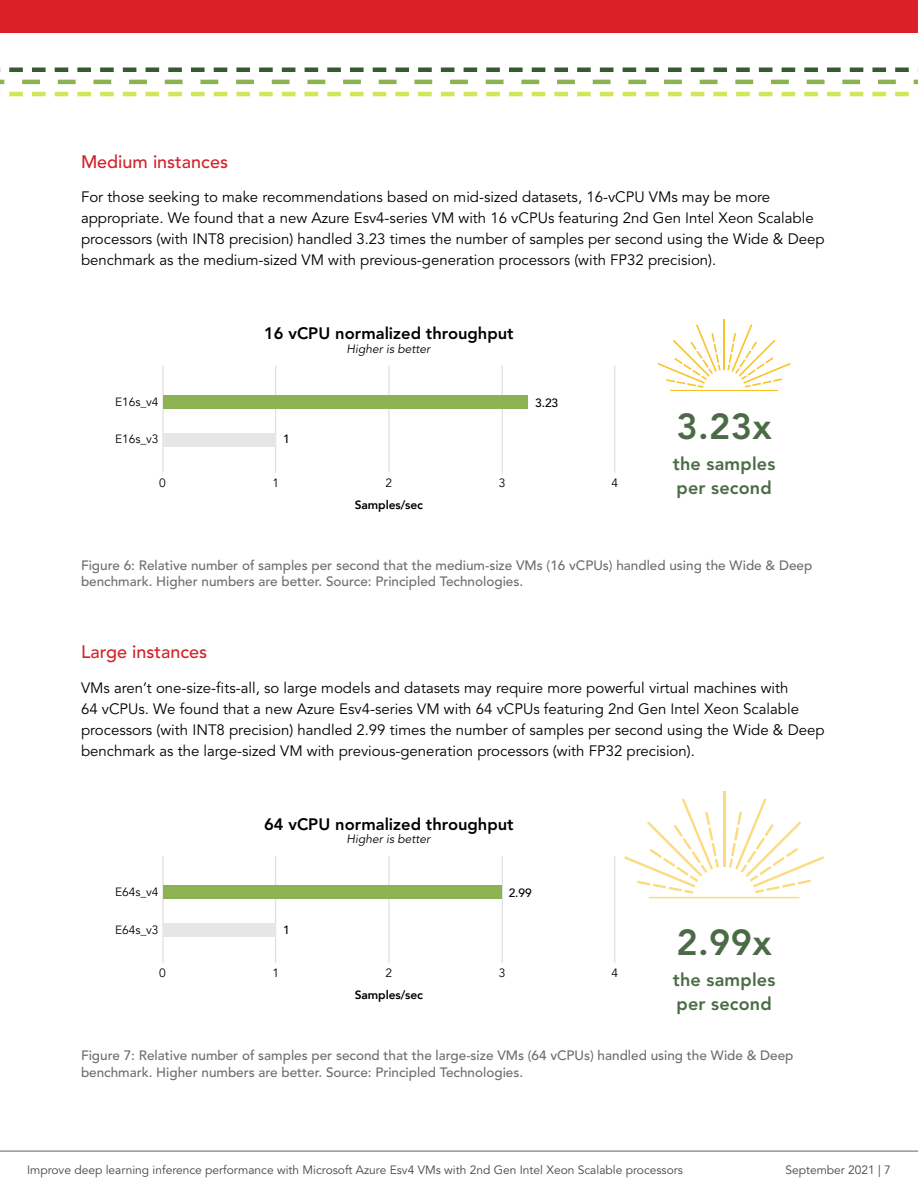
<style>
.page{position:relative;width:918px;height:1188px;background:#fff}
.page>*{position:absolute;margin:0;border:0;box-sizing:border-box;transform-origin:0 0}
.t1{font:800 36px "Avenir LT Pro";letter-spacing:.01em;color:#4a6b45}
.t2{font:800 18px/24px "Avenir LT Pro";letter-spacing:.01em;color:#4a6b45}
.t3{font:500 18px "Avenir LT Pro";color:#d2232a}
.t4{font:800 16.5px "Avenir LT Pro";color:#000}
.t5{font:15px/21px "Avenir LT Pro";color:#000}
.t6{font:500 13.5px/16.2px "Avenir LT Pro";color:#6d6e71}
.t7{font:12px "Avenir LT Pro";color:#464547}
.t8{font:12px "Avenir";letter-spacing:-.01em;color:#000}
.t9{font:italic 12px "Avenir LT Pro";color:#000}
.t10{font:800 12px "Avenir";letter-spacing:-.01em;color:#000}
.t11{font:500 12px "Avenir";color:#000}
</style>
<div class="page">
<hr style="left:723px;top:791px;width:2px;height:76px;background:#fcdb7d">
<svg style="left:624px;top:799px;width:95px;height:95px"></svg>
<svg style="left:729px;top:799px;width:95px;height:94px"></svg>
<hr style="left:649px;top:897px;width:151px;height:1px;background:#fcdb7d">
<hr style="left:723px;top:319px;width:2px;height:51px;background:#f8c327">
<svg style="left:657px;top:324px;width:64px;height:64px"></svg>
<svg style="left:727px;top:324px;width:64px;height:64px"></svg>
<hr style="left:670px;top:390px;width:108px;height:1px;background:#f8c327">
<hr style="left:502px;top:366px;width:1px;height:107px;background:#d9d9d9">
<hr style="left:615px;top:366px;width:1px;height:107px;background:#d9d9d9">
<hr style="left:275px;top:366px;width:1px;height:107px;background:#d9d9d9">
<hr style="left:389px;top:366px;width:1px;height:107px;background:#d9d9d9">
<hr style="left:163px;top:366px;width:1px;height:107px;background:#d9d9d9">
<div style="left:163px;top:395px;width:365px;height:14px;background:#8db253"></div>
<div style="left:163px;top:433px;width:113px;height:14px;background:#e6e6e6"></div>
<hr style="left:502px;top:856px;width:1px;height:107px;background:#d9d9d9">
<hr style="left:615px;top:856px;width:1px;height:107px;background:#d9d9d9">
<hr style="left:275px;top:856px;width:1px;height:107px;background:#d9d9d9">
<hr style="left:389px;top:856px;width:1px;height:107px;background:#d9d9d9">
<hr style="left:163px;top:856px;width:1px;height:107px;background:#d9d9d9">
<div style="left:163px;top:886px;width:338px;height:13px;background:#8db253"></div>
<div style="left:163px;top:924px;width:113px;height:13px;background:#e6e6e6"></div>
<svg style="left:0;top:92px;width:918px;height:4px"></svg>
<svg style="left:0;top:80px;width:918px;height:4px"></svg>
<svg style="left:0;top:68px;width:918px;height:4px"></svg>
<hr style="left:0;top:1151px;width:918px;height:1px;background:#616264">
<div style="left:0;top:0;width:918px;height:32px;background:#da2128"></div>
<p class="t3" style="left:81px;top:151px;width:149px">Medium instances</p>
<p class="t5" style="left:81px;top:187px;width:745px">For those seeking to make recommendations based on mid-sized datasets, 16-vCPU VMs may be more appropriate. We found that a new Azure Esv4-series VM with 16 vCPUs featuring 2nd Gen Intel Xeon Scalable processors (with INT8 precision) handled 3.23 times the number of samples per second using the Wide &amp; Deep benchmark as the medium-sized VM with previous-generation processors (with FP32 precision).</p>
<p class="t8" style="left:115px;top:395px;width:45px">E16s_v4</p>
<p class="t8" style="left:115px;top:432px;width:45px">E16s_v3</p>
<p class="t4" style="left:264px;top:324px;width:251px">16 vCPU normalized throughput</p>
<p class="t9" style="left:347px;top:342px;width:85px">Higher is better</p>
<p class="t11" style="left:283px;top:429px;width:8px">1</p>
<p class="t11" style="left:535px;top:392px;width:24px">3.23</p>
<p class="t8" style="left:159px;top:476px;width:8px">0</p>
<p class="t8" style="left:272px;top:476px;width:8px">1</p>
<p class="t8" style="left:499px;top:476px;width:8px">3</p>
<p class="t8" style="left:611px;top:476px;width:8px">4</p>
<p class="t8" style="left:386px;top:476px;width:8px">2</p>
<p class="t10" style="left:355px;top:496px;width:70px">Samples/sec</p>
<h1 class="t1" style="left:676px;top:406px;width:97px">3.23x</h1>
<p class="t2" style="left:673px;top:452px;width:104px">the samples per second</p>
<p class="t6" style="left:81px;top:558px;width:733px">Figure 6: Relative number of samples per second that the medium-size VMs (16 vCPUs) handled using the Wide &amp; Deep benchmark. Higher numbers are better. Source: Principled Technologies.</p>
<p class="t3" style="left:81px;top:641px;width:128px">Large instances</p>
<p class="t5" style="left:81px;top:677px;width:745px">VMs aren’t one-size-fits-all, so large models and datasets may require more powerful virtual machines with<br>64 vCPUs. We found that a new Azure Esv4-series VM with 64 vCPUs featuring 2nd Gen Intel Xeon Scalable processors (with INT8 precision) handled 2.99 times the number of samples per second using the Wide &amp; Deep benchmark as the large-sized VM with previous-generation processors (with FP32 precision).</p>
<p class="t8" style="left:115px;top:885px;width:45px">E64s_v4</p>
<p class="t8" style="left:115px;top:923px;width:45px">E64s_v3</p>
<p class="t4" style="left:264px;top:814px;width:251px">64 vCPU normalized throughput</p>
<p class="t9" style="left:347px;top:832px;width:85px">Higher is better</p>
<p class="t11" style="left:283px;top:919px;width:8px">1</p>
<p class="t11" style="left:509px;top:883px;width:24px">2.99</p>
<p class="t8" style="left:159px;top:966px;width:8px">0</p>
<p class="t8" style="left:272px;top:966px;width:8px">1</p>
<p class="t8" style="left:499px;top:966px;width:8px">3</p>
<p class="t8" style="left:611px;top:966px;width:8px">4</p>
<p class="t8" style="left:386px;top:966px;width:8px">2</p>
<p class="t10" style="left:355px;top:986px;width:70px">Samples/sec</p>
<h1 class="t1" style="left:676px;top:921px;width:97px">2.99x</h1>
<p class="t2" style="left:673px;top:968px;width:104px">the samples per second</p>
<p class="t6" style="left:81px;top:1048px;width:714px">Figure 7: Relative number of samples per second that the large-size VMs (64 vCPUs) handled using the Wide &amp; Deep benchmark. Higher numbers are better. Source: Principled Technologies.</p>
<p class="t7" style="left:27px;top:1163px;width:657px">Improve deep learning inference performance with Microsoft Azure Esv4 VMs with 2nd Gen Intel Xeon Scalable processors</p>
<p class="t7" style="left:785px;top:1163px;width:107px">September 2021 | 7</p>
</div>
